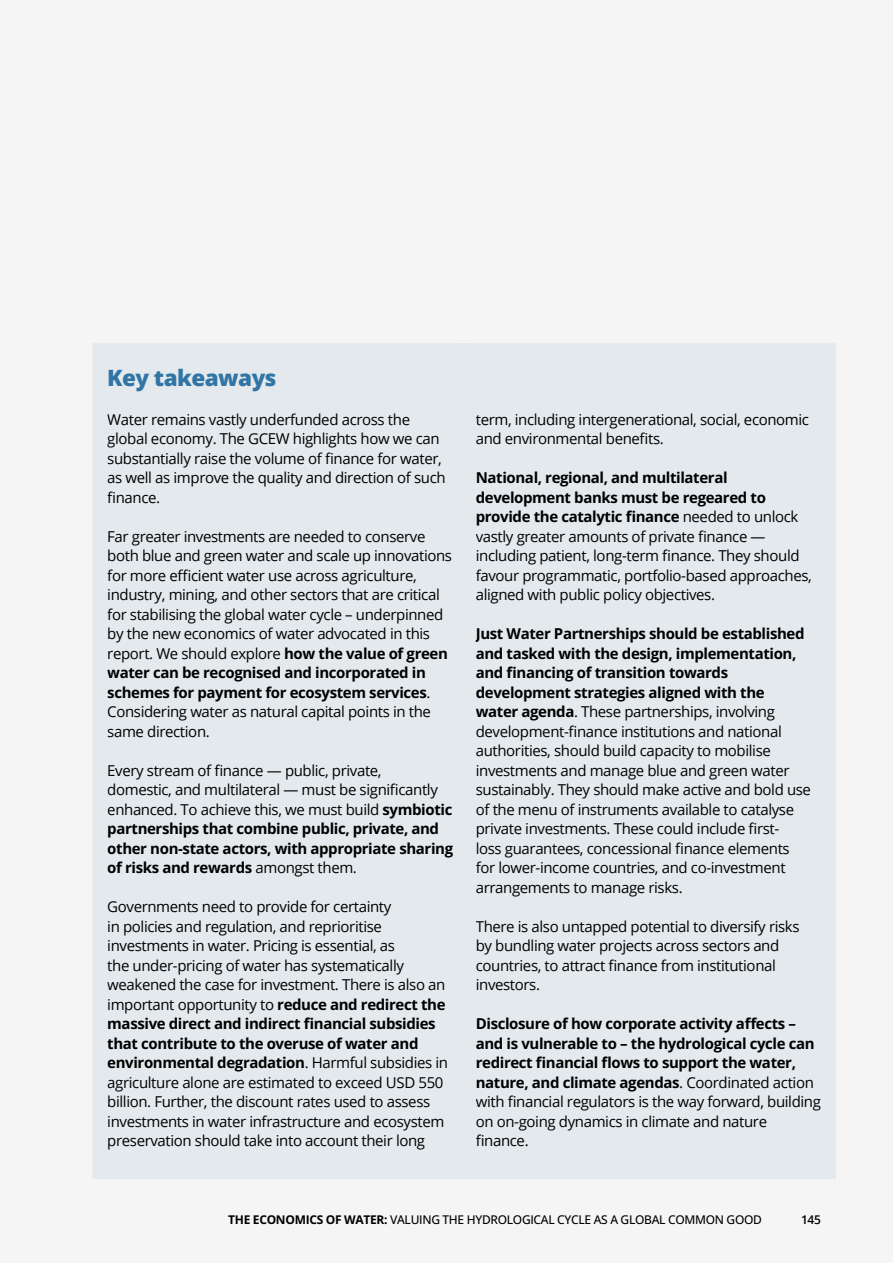
<style>
.page{position:relative;width:893px;height:1263px;background:#f5f5f5}
.page>*{position:absolute;margin:0;border:0;box-sizing:border-box;transform-origin:0 0}
.t1{font:800 22.5px "Open Sans";letter-spacing:-.025em;color:#3075a5}
.t2{font:15px/19.5px "Open Sans";letter-spacing:-.025em;color:#000}
.t3{font:700 15px/19.5px "Open Sans";letter-spacing:-.025em;color:#000}
.t4{font:500 12px "Open Sans";letter-spacing:-.025em;color:#000}
.t5{font:600 12px "Open Sans";color:#000}
.s1{font-weight:700}
.s2{font-weight:400}
</style>
<div class="page">
<div style="left:92px;top:343px;width:361px;height:836px;background:#e3e9ec"></div>
<div style="left:453px;top:343px;width:383px;height:836px;background:#e3e9ec"></div>
<h1 class="t1" style="left:107px;top:362px;width:171px">Key takeaways</h1>
<p class="t2" style="left:107px;top:409px;width:340px">Water remains vastly underfunded across the global economy. The GCEW highlights how we can substantially raise the volume of finance for water, as well as improve the quality and direction of such finance.</p>
<p class="t2" style="left:107px;top:526px;width:346px">Far greater investments are needed to conserve both blue and green water and scale up innovations for more efficient water use across agriculture, industry, mining, and other sectors that are critical for stabilising the global water cycle – underpinned by the new economics of water advocated in this report. We should explore <span class="s1">how the value of green water can be recognised and incorporated in schemes for payment for ecosystem services</span>.<br>Considering water as natural capital points in the same direction.</p>
<p class="t2" style="left:107px;top:760px;width:347px">Every stream of finance — public, private,<br>domestic, and multilateral — must be significantly enhanced. To achieve this, we must build <span class="s1">symbiotic partnerships that combine public, private, and other non-state actors, with appropriate sharing of risks and rewards</span> amongst them.</p>
<p class="t2" style="left:107px;top:896px;width:342px">Governments need to provide for certainty<br>in policies and regulation, and reprioritise investments in water. Pricing is essential, as<br>the under-pricing of water has systematically weakened the case for investment. There is also an important opportunity to <span class="s1">reduce and redirect the massive direct and indirect financial subsidies that contribute to the overuse of water and environmental degradation</span>. Harmful subsidies in agriculture alone are estimated to exceed USD 550 billion. Further, the discount rates used to assess investments in water infrastructure and ecosystem preservation should take into account their long</p>
<p class="t2" style="left:476px;top:409px;width:335px">term, including intergenerational, social, economic and environmental benefits.</p>
<p class="t2" style="left:476px;top:467px;width:338px"><span class="s1">National, regional, and multilateral development banks must be regeared to provide the catalytic finance</span> needed to unlock vastly greater amounts of private finance — including patient, long-term finance. They should favour programmatic, portfolio-based approaches, aligned with public policy objectives.</p>
<p class="t2" style="left:476px;top:623px;width:337px"><span class="s1">Just Water Partnerships should be established and tasked with the design, implementation, and financing of transition towards development strategies aligned with the<br>water agenda</span>. These partnerships, involving development-finance institutions and national authorities, should build capacity to mobilise investments and manage blue and green water sustainably. They should make active and bold use of the menu of instruments available to catalyse private investments. These could include first-<br>loss guarantees, concessional finance elements for lower-income countries, and co-investment arrangements to manage risks.</p>
<p class="t2" style="left:476px;top:916px;width:325px">There is also untapped potential to diversify risks by bundling water projects across sectors and countries, to attract finance from institutional investors.</p>
<p class="t3" style="left:476px;top:1013px;width:347px">Disclosure of how corporate activity affects – and is vulnerable to – the hydrological cycle can redirect financial flows to support the water, nature, and climate agendas<span class="s2">. Coordinated action with financial regulators is the way forward, building on on-going dynamics in climate and nature finance.</span></p>
<p class="t4" style="left:228px;top:1211px;width:535px"><span class="s1">THE ECONOMICS OF WATER:</span> VALUING THE HYDROLOGICAL CYCLE AS A GLOBAL COMMON GOOD</p>
<p class="t5" style="left:801px;top:1211px;width:21px">145</p>
</div>
